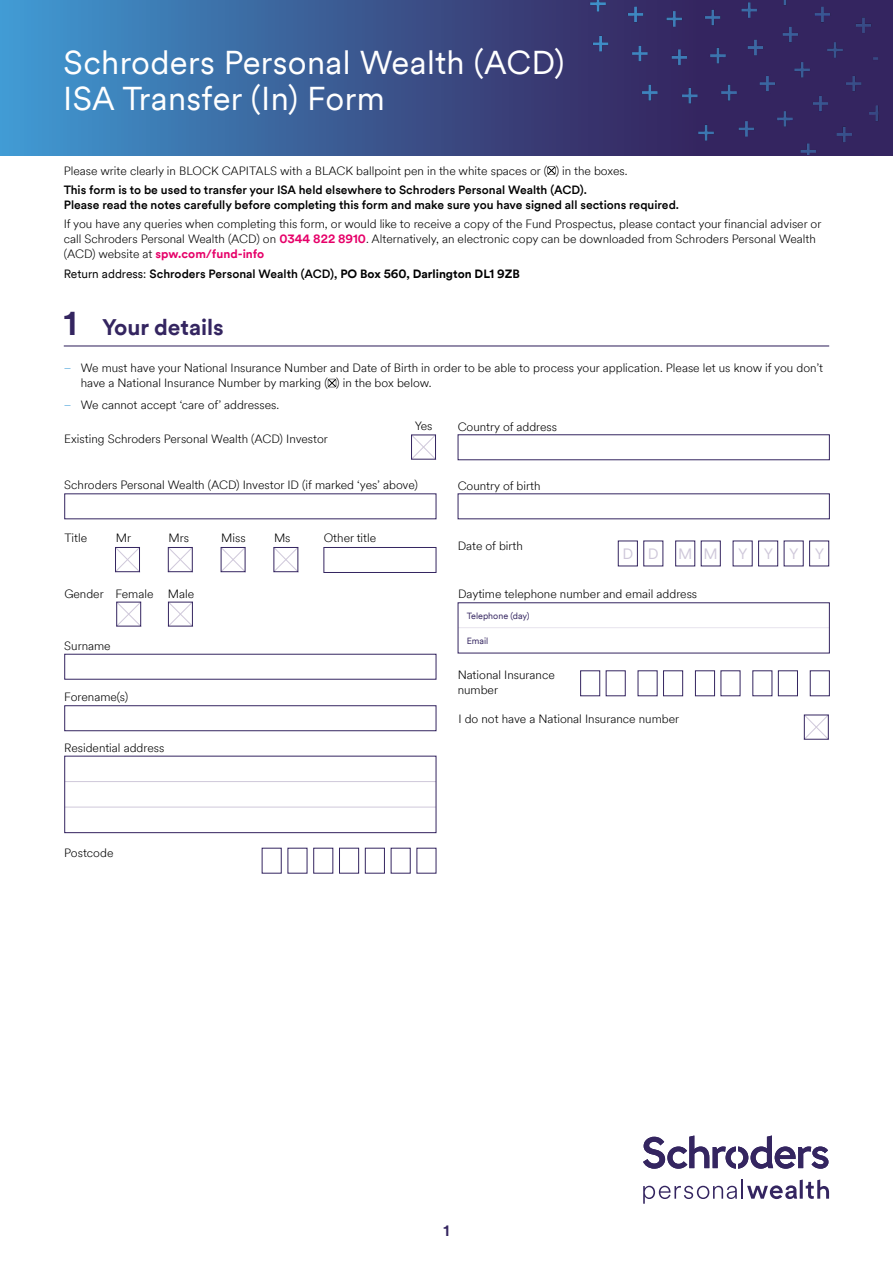
<style>
.page{position:relative;width:893px;height:1263px;background:#fff}
.page>*{position:absolute;margin:0;border:0;box-sizing:border-box;transform-origin:0 0}
.t1{font:33px/36px "Schroders Circular TT";letter-spacing:.01em;color:#fff}
.t2{font:700 22.5px "Schroders Circular TT";color:#342560}
.t3{font:15px "Schroders Circular TT";color:#cfc8da}
.t4{font:700 15px "Schroders Circular TT";color:#342560}
.t5{font:300 12px/15px "Schroders Circular TT";color:#000}
.t6{font:500 12px/15px "Schroders Circular TT";color:#000}
.t7{font:9px "Schroders Circular TT";color:#342560}
.s1{font-weight:700;color:#e60069}
.s2{font-weight:400}
.s3{font-weight:700}
.s4{font-size:33px}
.s5{color:#429fd9}
</style>
<div class="page">
<svg style="left:0;top:0;width:385px;height:155px;background:#3d77af"></svg>
<img style="left:385px;top:0;width:508px;height:155px">
<svg style="left:643px;top:1135px;width:185px;height:34px"></svg>
<svg style="left:643px;top:1186px;width:94px;height:18px"></svg>
<hr style="left:741px;top:1179px;width:2px;height:20px;background:#342560">
<svg style="left:747px;top:1179px;width:82px;height:20px"></svg>
<div style="left:64px;top:654px;width:372px;height:25px;border:1px solid #342560"></div>
<div style="left:64px;top:705px;width:372px;height:26px;border:1px solid #342560"></div>
<div style="left:458px;top:434px;width:372px;height:26px;border:1px solid #342560"></div>
<div style="left:618px;top:541px;width:20px;height:25px;border:1px solid #342560"></div>
<div style="left:643px;top:541px;width:20px;height:25px;border:1px solid #342560"></div>
<div style="left:675px;top:541px;width:20px;height:25px;border:1px solid #342560"></div>
<div style="left:758px;top:541px;width:20px;height:25px;border:1px solid #342560"></div>
<div style="left:809px;top:541px;width:20px;height:25px;border:1px solid #342560"></div>
<div style="left:580px;top:670px;width:20px;height:26px;border:1px solid #342560"></div>
<div style="left:663px;top:670px;width:20px;height:26px;border:1px solid #342560"></div>
<div style="left:695px;top:670px;width:20px;height:26px;border:1px solid #342560"></div>
<div style="left:778px;top:670px;width:20px;height:26px;border:1px solid #342560"></div>
<div style="left:810px;top:670px;width:20px;height:26px;border:1px solid #342560"></div>
<div style="left:324px;top:547px;width:112px;height:26px;border:1px solid #342560"></div>
<svg style="left:115px;top:549px;width:25px;height:24px"></svg>
<div style="left:115px;top:547px;width:25px;height:25px;border:1px solid #342560"></div>
<svg style="left:167px;top:547px;width:26px;height:26px"></svg>
<div style="left:168px;top:547px;width:25px;height:25px;border:1px solid #342560"></div>
<svg style="left:220px;top:547px;width:26px;height:26px"></svg>
<div style="left:221px;top:547px;width:24px;height:25px;border:1px solid #342560"></div>
<svg style="left:273px;top:547px;width:26px;height:26px"></svg>
<div style="left:274px;top:547px;width:24px;height:25px;border:1px solid #342560"></div>
<hr style="left:64px;top:345px;width:765px;height:1px;background:#342560">
<svg style="left:411px;top:434px;width:26px;height:26px"></svg>
<div style="left:411px;top:435px;width:25px;height:24px;border:1px solid #342560"></div>
<svg style="left:328px;top:379px;width:8px;height:8px"></svg>
<hr style="left:65px;top:781px;width:371px;height:1px;background:#cfc8da">
<hr style="left:65px;top:807px;width:371px;height:1px;background:#cfc8da">
<div style="left:64px;top:756px;width:372px;height:77px;border:1px solid #342560"></div>
<div style="left:313px;top:848px;width:20px;height:25px;border:1px solid #342560"></div>
<div style="left:339px;top:848px;width:20px;height:25px;border:1px solid #342560"></div>
<div style="left:365px;top:848px;width:20px;height:25px;border:1px solid #342560"></div>
<hr style="left:458px;top:627px;width:371px;height:1px;background:#e7e3ed">
<svg style="left:547px;top:166px;width:9px;height:9px"></svg>
<svg style="left:116px;top:601px;width:26px;height:26px"></svg>
<div style="left:116px;top:602px;width:25px;height:24px;border:1px solid #342560"></div>
<svg style="left:167px;top:601px;width:26px;height:26px"></svg>
<div style="left:168px;top:602px;width:25px;height:24px;border:1px solid #342560"></div>
<svg style="left:803px;top:714px;width:26px;height:26px"></svg>
<h1 class="t1" style="left:63px;top:43px;width:503px">Schroders Personal Wealth (ACD)<br>ISA Transfer (In) Form</h1>
<p class="t5" style="left:64px;top:163px;width:565px">Please write clearly in BLOCK CAPITALS with a BLACK ballpoint pen in the white spaces or ( ) in the boxes.</p>
<p class="t6" style="left:64px;top:182px;width:617px">This form is to be used to transfer your ISA held elsewhere to Schroders Personal Wealth (ACD).<br>Please read the notes carefully before completing this form and make sure you have signed all sections required.</p>
<p class="t5" style="left:64px;top:216px;width:759px">If you have any queries when completing this form, or would like to receive a copy of the Fund Prospectus, please contact your financial adviser or call Schroders Personal Wealth (ACD) on <span class="s1">0344 822 8910</span>. Alternatively, an electronic copy can be downloaded from Schroders Personal Wealth (ACD) website at <span class="s1">spw.com/fund-info</span></p>
<p class="t6" style="left:64px;top:265px;width:458px"><span class="s2">Return address:</span> Schroders Personal Wealth (ACD), <span class="s3">PO Box 560, Darlington DL1 9ZB</span></p>
<h2 class="t2" style="left:64px;top:311px;width:162px"><span class="s4">1</span> Your details</h2>
<p class="t5" style="left:81px;top:360px;width:744px;text-indent:-17px"><span class="s5">–</span> We must have your National Insurance Number and Date of Birth in order to be able to process your application. Please let us know if you don’t have a National Insurance Number by marking ( ) in the box below.</p>
<p class="t5" style="left:64px;top:396px;width:217px"><span class="s5">–</span> We cannot accept ‘care of’ addresses.</p>
<p class="t5" style="left:64px;top:431px;width:265px">Existing Schroders Personal Wealth (ACD) Investor</p>
<p class="t5" style="left:415px;top:418px;width:19px">Yes</p>
<p class="t5" style="left:64px;top:477px;width:355px">Schroders Personal Wealth (ACD) Investor ID (if marked ‘yes’ above)</p>
<p class="t5" style="left:64px;top:530px;width:24px">Title</p>
<p class="t5" style="left:116px;top:530px;width:17px">Mr</p>
<p class="t5" style="left:168px;top:530px;width:22px">Mrs</p>
<p class="t5" style="left:221px;top:530px;width:26px">Miss</p>
<p class="t5" style="left:274px;top:530px;width:18px">Ms</p>
<p class="t5" style="left:324px;top:530px;width:54px">Other title</p>
<p class="t5" style="left:64px;top:585px;width:131px">Gender Female Male</p>
<p class="t5" style="left:64px;top:637px;width:48px">Surname</p>
<p class="t5" style="left:64px;top:689px;width:65px">Forename(s)</p>
<p class="t5" style="left:64px;top:740px;width:101px">Residential address</p>
<p class="t5" style="left:458px;top:418px;width:101px">Country of address</p>
<p class="t5" style="left:458px;top:478px;width:84px">Country of birth</p>
<p class="t5" style="left:458px;top:538px;width:67px">Date of birth</p>
<p class="t3" style="left:622px;top:544px;width:38px">D D</p>
<p class="t3" style="left:678px;top:544px;width:41px">M M</p>
<p class="t3" style="left:738px;top:544px;width:88px">YYYY</p>
<p class="t5" style="left:458px;top:586px;width:241px">Daytime telephone number and email address</p>
<p class="t7" style="left:467px;top:609px;width:64px">Telephone (day)</p>
<p class="t7" style="left:467px;top:635px;width:23px">Email</p>
<p class="t5" style="left:458px;top:667px;width:99px">National Insurance number</p>
<p class="t5" style="left:458px;top:711px;width:222px">I do not have a National Insurance number</p>
<p class="t5" style="left:64px;top:845px;width:51px">Postcode</p>
<p class="t4" style="left:443px;top:1220px;width:7px">1</p>
</div>
